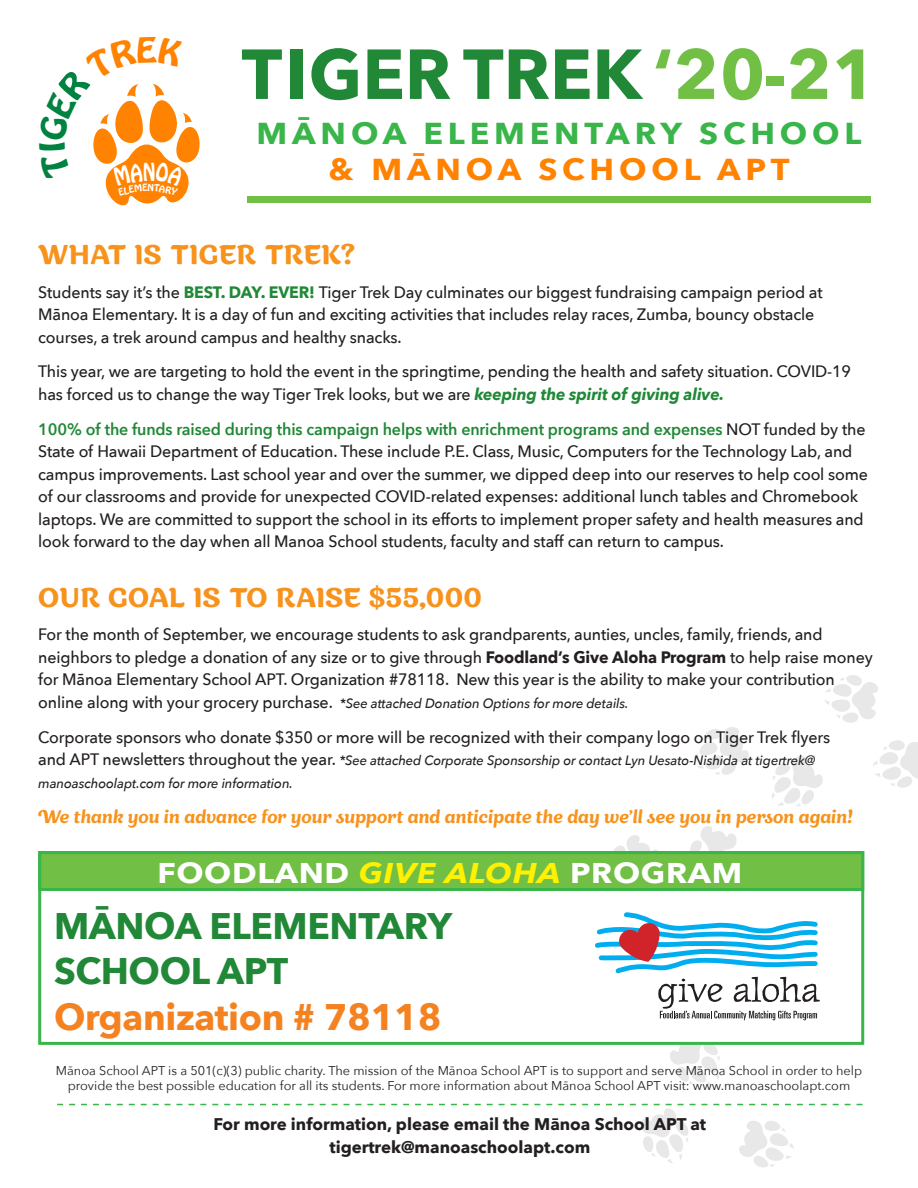
<style>
.page{position:relative;width:918px;height:1188px;background:#fff}
.page>*{position:absolute;margin:0;border:0;box-sizing:border-box;transform-origin:0 0}
.t1{font:700 69.9px "Avenir Next";color:#208836}
.t2{font:700 36.9px "Avenir Next";letter-spacing:-.01em;color:#208836}
.t3{font:700 36.9px "Avenir Next";letter-spacing:-.01em;color:#f58220}
.t4{font:700 30.15px "Avenir Next";letter-spacing:.15em;color:#3ab54a;scale:1.07 1}
.t5{font:700 30.15px "Avenir Next";letter-spacing:.15em;color:#ff8200;scale:1.07 1}
.t6{font:700 28.5px "Avenir Next";letter-spacing:.02em;color:#fff;scale:1.12 1}
.t7{font:500 27px "Appetite Pro";letter-spacing:.01em;color:#f7931d;scale:1.05 1}
.t8{font:italic 500 18px "Appetite Pro";letter-spacing:.01em;color:#f7931d}
.t9{font:700 16.8px "Avenir Next";color:#231f20}
.t10{font:500 16.5px/22.5px "Avenir Next";letter-spacing:-.01em;color:#231f20}
.t11{font:italic 500 13.5px/22.5px "Avenir Next";letter-spacing:-.01em;color:#231f20}
.t12{font:12.75px/15px "Avenir Next";color:#231f20;text-align:center}
.s1{color:#71bf44}
.s2{font-weight:700;color:#208836}
.s3{font-weight:700;font-style:italic;color:#208836}
.s4{font-weight:600;color:#208836}
.s5{font-weight:700}
.s6{font-style:normal;font-size:16.5px}
.s7{font-style:italic;color:#fff101}
</style>
<div class="page">
<div style="left:247px;top:196px;width:623px;height:7px;background:#71bf44"></div>
<svg style="left:57px;top:1104px;width:806px;height:63px"></svg>
<svg style="left:613px;top:835px;width:45px;height:16px"></svg>
<svg style="left:690px;top:826px;width:47px;height:25px"></svg>
<svg style="left:694px;top:727px;width:55px;height:48px"></svg>
<svg style="left:772px;top:756px;width:51px;height:50px"></svg>
<svg style="left:825px;top:675px;width:53px;height:48px"></svg>
<svg style="left:873px;top:740px;width:45px;height:48px"></svg>
<div style="left:38px;top:851px;width:826px;height:194px;background:#fff;border:3px solid #3ab54a"></div>
<div style="left:38px;top:851px;width:826px;height:40px;background:#71bf44;border:3px solid #3ab54a"></div>
<svg style="left:588px;top:912px;width:233px;height:173px"></svg>
<svg style="left:93px;top:83px;width:107px;height:123px"></svg>
<p class="t1" style="left:242px;top:14px;width:637px">TIGER TREK <span class="s1">‘20-21</span></p>
<p class="t4" style="left:257px;top:107px;width:567px">MĀNOA ELEMENTARY SCHOOL</p>
<p class="t5" style="left:329px;top:143px;width:432px">&amp; MĀNOA SCHOOL APT</p>
<p class="t7" style="left:38px;top:239px;width:303px">WHAT IS TIGER TREK?</p>
<p class="t10" style="left:38px;top:280px;width:786px">Students say it’s the <span class="s2">BEST. DAY. EVER!</span> Tiger Trek Day culminates our biggest fundraising campaign period at<br>Mānoa Elementary. It is a day of fun and exciting activities that includes relay races, Zumba, bouncy obstacle courses, a trek around campus and healthy snacks.</p>
<p class="t10" style="left:38px;top:360px;width:814px">This year, we are targeting to hold the event in the springtime, pending the health and safety situation. COVID-19 has forced us to change the way Tiger Trek looks, but we are <span class="s3">keeping the spirit of giving alive.</span></p>
<p class="t10" style="left:38px;top:417px;width:831px"><span class="s4">100% of the funds raised during this campaign helps with enrichment programs and expenses</span> NOT funded by the State of Hawaii Department of Education. These include P.E. Class, Music, Computers for the Technology Lab, and campus improvements. Last school year and over the summer, we dipped deep into our reserves to help cool some of our classrooms and provide for unexpected COVID-related expenses: additional lunch tables and Chromebook laptops. We are committed to support the school in its efforts to implement proper safety and health measures and look forward to the day when all Manoa School students, faculty and staff can return to campus.</p>
<p class="t7" style="left:38px;top:581px;width:424px">OUR GOAL IS TO RAISE $55,000</p>
<p class="t10" style="left:38px;top:623px;width:836px">For the month of September, we encourage students to ask grandparents, aunties, uncles, family, friends, and neighbors to pledge a donation of any size or to give through <span class="s5">Foodland’s Give Aloha Program</span> to help raise money for Mānoa Elementary School APT. Organization #78118. New this year is the ability to make your contribution</p>
<p class="t11" style="left:38px;top:691px;width:592px"><span class="s6">online along with your grocery purchase.</span> *See attached Donation Options for more details.</p>
<p class="t10" style="left:38px;top:725px;width:794px">Corporate sponsors who donate $350 or more will be recognized with their company logo on Tiger Trek flyers</p>
<p class="t11" style="left:38px;top:749px;width:779px"><span class="s6">and APT newsletters throughout the year.</span> *See attached Corporate Sponsorship or contact Lyn Uesato-Nishida at tigertrek@ manoaschoolapt.com for more information.</p>
<p class="t8" style="left:38px;top:806px;width:816px">We thank you in advance for your support and anticipate the day we’ll see you in person again!</p>
<p class="t6" style="left:157px;top:848px;width:524px">FOODLAND <span class="s7">GIVE ALOHA</span> PROGRAM</p>
<p class="t2" style="left:54px;top:894px;width:400px">MĀNOA ELEMENTARY</p>
<p class="t2" style="left:54px;top:940px;width:236px">SCHOOL APT</p>
<p class="t3" style="left:54px;top:985px;width:389px">Organization # 78118</p>
<p class="t12" style="left:56px;top:1062px;width:808px">Mānoa School APT is a 501(c)(3) public charity. The mission of the Mānoa School APT is to support and serve Mānoa School in order to help provide the best possible education for all its students. For more information about Mānoa School APT visit: www.manoaschoolapt.com</p>
<p class="t9" style="left:214px;top:1110px;width:494px">For more information, please email the Mānoa School APT at</p>
<p class="t9" style="left:329px;top:1132px;width:262px">tigertrek@manoaschoolapt.com</p>
</div>
